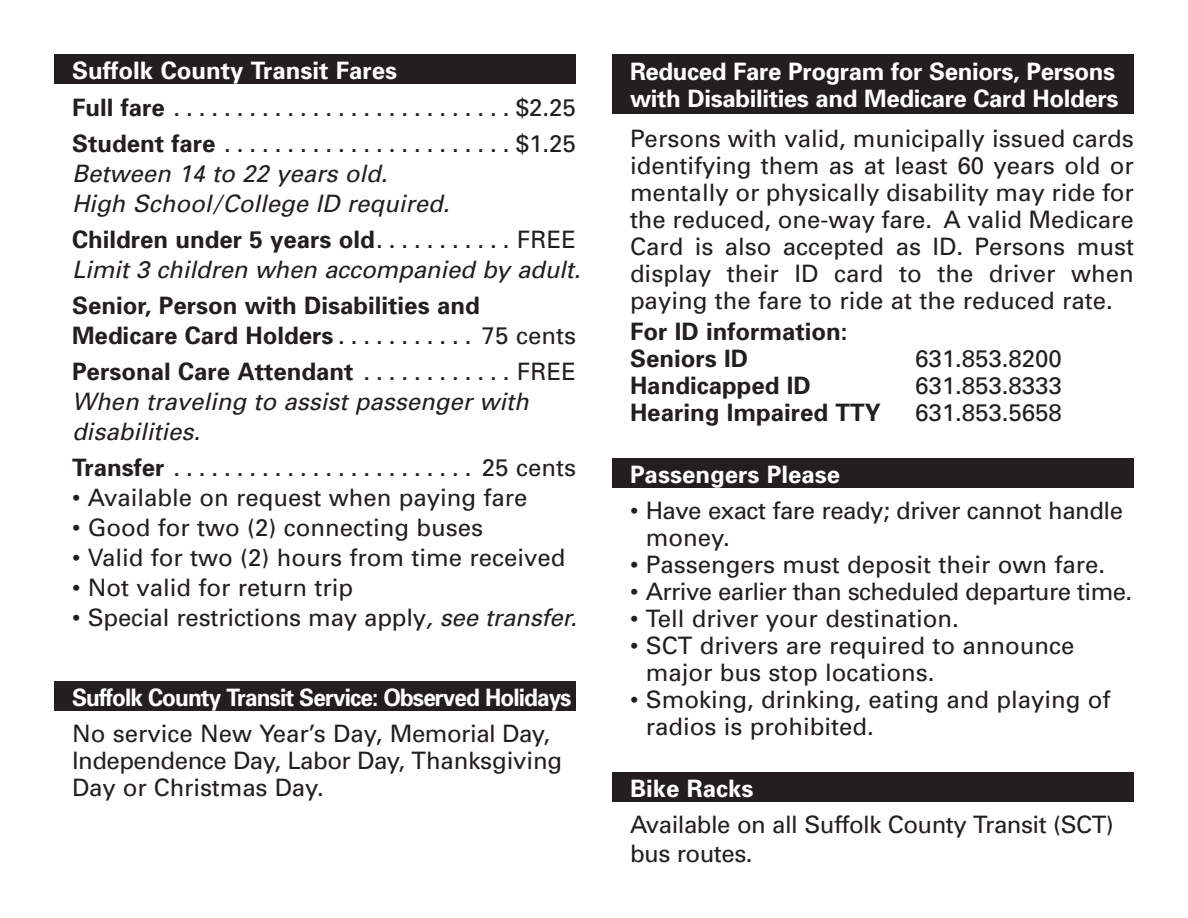
<style>
.page{position:relative;width:1188px;height:918px;background:#fff}
.page>*{position:absolute;margin:0;border:0;box-sizing:border-box;transform-origin:0 0}
.t1{font:24px/27px "Univers";color:#231f20}
.t2{font:700 24px/30px "Univers";color:#231f20}
.t3{font:italic 24px/30px "Univers";color:#231f20}
.t4{font:700 24px/27px "Univers";letter-spacing:-.015em;color:#fff}
.t5{font:24px/27px "Univers";letter-spacing:-.02em;color:#231f20}
.t6{font:700 24px "Univers";letter-spacing:-.04em;color:#fff;scale:.94 1}
.t7{font:24px "Univers";letter-spacing:-.025em;color:#231f20}
.s1{font-weight:700}
.s2{font-weight:400}
.s3{font-style:italic}
</style>
<div class="page">
<div style="left:54px;top:54px;width:522px;height:30px;background:#231f20"></div>
<div style="left:612px;top:54px;width:522px;height:60px;background:#231f20"></div>
<div style="left:54px;top:681px;width:522px;height:30px;background:#231f20"></div>
<div style="left:612px;top:458px;width:522px;height:30px;background:#231f20"></div>
<div style="left:612px;top:772px;width:522px;height:30px;background:#231f20"></div>
<p class="t4" style="left:72px;top:56px;width:327px">Suffolk County Transit Fares</p>
<p class="t1" style="left:72px;top:93px;width:505px"><span class="s1">Full fare</span> ...........................$2.25</p>
<p class="t1" style="left:72px;top:129px;width:505px"><span class="s1">Student fare</span> .......................$1.25</p>
<p class="t3" style="left:72px;top:158px;width:379px">Between 14 to 22 years old.<br>High School/College ID required.</p>
<p class="t2" style="left:72px;top:224px;width:506px">Children under 5 years old<span class="s2">. . . . . . . . . . . FREE</span></p>
<p class="t3" style="left:72px;top:254px;width:510px">Limit 3 children when accompanied by adult.</p>
<p class="t2" style="left:72px;top:290px;width:506px">Senior, Person with Disabilities and<br>Medicare Card Holders <span class="s2">. . . . . . . . . . . 75 cents</span></p>
<p class="t2" style="left:72px;top:356px;width:506px">Personal Care Attendant <span class="s2">. . . . . . . . . . . . FREE</span></p>
<p class="t3" style="left:72px;top:386px;width:458px">When traveling to assist passenger with disabilities.</p>
<p class="t1" style="left:72px;top:453px;width:506px"><span class="s1">Transfer</span> ........................ 25 cents</p>
<p class="t1" style="left:72px;top:483px;width:457px">• Available on request when paying fare</p>
<p class="t1" style="left:72px;top:513px;width:413px">• Good for two (2) connecting buses</p>
<p class="t1" style="left:72px;top:543px;width:495px">• Valid for two (2) hours from time received</p>
<p class="t1" style="left:72px;top:573px;width:283px">• Not valid for return trip</p>
<p class="t1" style="left:72px;top:603px;width:506px">• Special restrictions may apply<span class="s3">, see transfer.</span></p>
<p class="t6" style="left:72px;top:682px;width:533px">Suffolk County Transit Service: Observed Holidays</p>
<p class="t1" style="left:72px;top:720px;width:492px">No service New Year’s Day, Memorial Day,<br>Independence Day, Labor Day, Thanksgiving<br>Day or Christmas Day.</p>
<p class="t4" style="left:630px;top:57px;width:490px">Reduced Fare Program for Seniors, Persons with Disabilities and Medicare Card Holders</p>
<p class="t1" style="left:630px;top:124px;width:506px;text-align:justify">Persons with valid, municipally issued cards identifying them as at least 60 years old or mentally or physically disability may ride for the reduced, one-way fare. A valid Medicare Card is also accepted as ID. Persons must display their ID card to the driver when paying the fare to ride at the reduced rate.</p>
<p class="t2" style="left:630px;top:316px;width:219px">For ID information:</p>
<p class="t2" style="left:630px;top:343px;width:120px">Seniors ID</p>
<p class="t1" style="left:915px;top:345px;width:148px">631.853.8200</p>
<p class="t2" style="left:630px;top:370px;width:182px">Handicapped ID</p>
<p class="t1" style="left:915px;top:372px;width:148px">631.853.8333</p>
<p class="t2" style="left:630px;top:397px;width:252px">Hearing Impaired TTY</p>
<p class="t1" style="left:915px;top:399px;width:148px">631.853.5658</p>
<p class="t4" style="left:630px;top:460px;width:212px">Passengers Please</p>
<p class="t5" style="left:646px;top:497px;width:479px;text-indent:-16px">• Have exact fare ready; driver cannot handle money.</p>
<p class="t1" style="left:630px;top:551px;width:477px">• Passengers must deposit their own fare.</p>
<p class="t7" style="left:630px;top:577px;width:504px">• Arrive earlier than scheduled departure time.</p>
<p class="t1" style="left:630px;top:605px;width:330px">• Tell driver your destination.</p>
<p class="t1" style="left:646px;top:632px;width:430px;text-indent:-16px">• SCT drivers are required to announce major bus stop locations.</p>
<p class="t1" style="left:646px;top:686px;width:466px;text-indent:-16px">• Smoking, drinking, eating and playing of radios is prohibited.</p>
<p class="t4" style="left:630px;top:774px;width:125px">Bike Racks</p>
<p class="t5" style="left:630px;top:810px;width:485px;line-height:28.5px">Available on all Suffolk County Transit (SCT) bus routes.</p>
</div>
